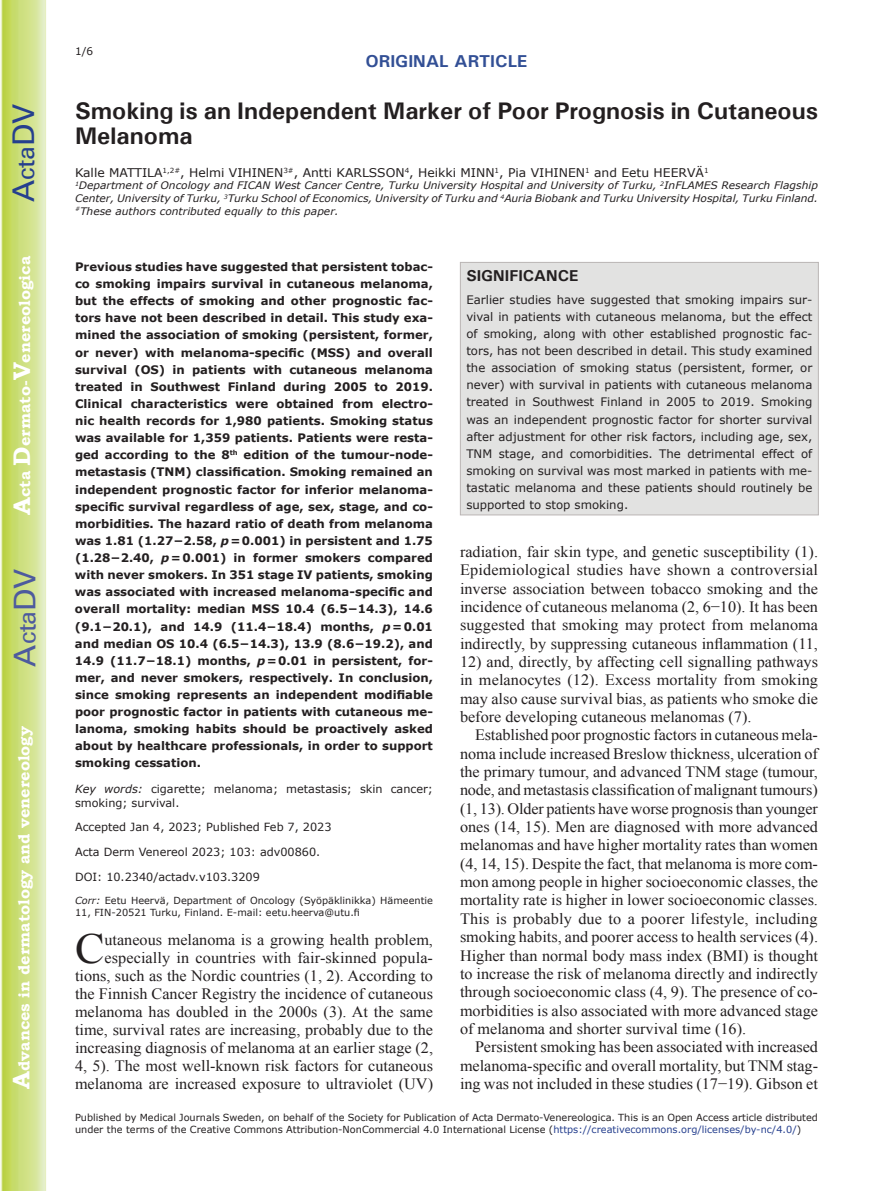
<style>
.page{position:relative;width:893px;height:1191px;background:#fff}
.page>*{position:absolute;margin:0;border:0;box-sizing:border-box;transform-origin:0 0}
.t1{font:42.9px "Times New Roman";color:#231f20}
.t2{font:30px "Univers";color:#4d5a9e}
.t3{font:30px "Univers";color:#253f8e}
.t4{font:700 24px/25.5px "Univers";letter-spacing:-.005em;color:#231f20}
.t5{font:700 17.25px "Univers";color:#324f95}
.t6{font:15.75px/18.3px "Times New Roman";color:#231f20;text-align:justify}
.t7{font:700 15.75px "Bookman Old Style";color:#fff}
.t8{font:700 15.75px "Univers";color:#231f20}
.t9{font:12px "Verdana";color:#231f20}
.t10{font:700 11.7px/17.1px "Verdana";color:#231f20;text-align:justify}
.t11{font:11.7px/17.1px "Verdana";color:#231f20;text-align:justify}
.t12{font:11.25px/13.5px "Verdana";color:#231f20}
.t13{font:10.5px "Verdana";color:#231f20}
.t14{font:italic 10.35px/12.8px "Verdana";color:#231f20;text-align:justify}
.t15{font:9.75px/12px "Verdana";color:#231f20}
.s1{font-size:24px}
.s2{font-style:italic}
.s3{color:#253f8e}
</style>
<div class="page">
<svg style="left:1px;top:0;width:45px;height:1191px;background:#cfe084"></svg>
<div style="left:460px;top:262px;width:359px;height:253px;background:#e2e2e1;border:1px solid #bab5b4"></div>
<h2 class="t3" style="left:6px;top:202px;width:100px;rotate:-90deg">A<span class="s1">cta</span>DV</h2>
<p class="t7" style="left:15px;top:515px;width:260px;rotate:-90deg"><span class="s1">A</span>cta <span class="s1">D</span>ermato-<span class="s1">V</span>enereologica</p>
<h2 class="t2" style="left:7px;top:666px;width:100px;rotate:-90deg">A<span class="s1">cta</span>DV</h2>
<p class="t7" style="left:15px;top:1088px;width:364px;rotate:-90deg"><span class="s1">A</span>dvances in dermatology and venereology</p>
<p class="t13" style="left:75px;top:44px;width:20px">1/6</p>
<p class="t5" style="left:365px;top:50px;width:163px">ORIGINAL ARTICLE</p>
<h3 class="t4" style="left:75px;top:97px;width:745px">Smoking is an Independent Marker of Poor Prognosis in Cutaneous<br>Melanoma</h3>
<p class="t9" style="left:75px;top:164px;width:635px">Kalle MATTILA<sup>1,2#</sup>, Helmi VIHINEN<sup>3#</sup>, Antti KARLSSON<sup>4</sup>, Heikki MINN<sup>1</sup>, Pia VIHINEN<sup>1</sup> and Eetu HEERVÄ<sup>1</sup></p>
<p class="t14" style="left:75px;top:179px;width:744px"><sup>1</sup>Department of Oncology and FICAN West Cancer Centre, Turku University Hospital and University of Turku, <sup>2</sup>InFLAMES Research Flagship Center, University of Turku, <sup>3</sup>Turku School of Economics, University of Turku and <sup>4</sup>Auria Biobank and Turku University Hospital, Turku Finland. <sup>#</sup>These authors contributed equally to this paper.</p>
<p class="t10" style="left:75px;top:258px;width:359px">Previous studies have suggested that persistent tobac&shy;co smoking impairs survival in cutaneous melanoma, but the effects of smoking and other prognostic fac&shy;tors have not been described in detail. This study exa&shy;mined the association of smoking (persistent, former, or never) with melanoma-specific (MSS) and overall survival (OS) in patients with cutaneous melanoma treated in Southwest Finland during 2005 to 2019.<br>Clinical characteristics were obtained from electro&shy;nic health records for 1,980 patients. Smoking status was available for 1,359 patients. Patients were resta&shy;ged according to the 8<sup>th</sup> edition of the tumour-node&shy;metastasis (TNM) classification. Smoking remained an independent prognostic factor for inferior melanoma&shy;specific survival regardless of age, sex, stage, and co&shy;morbidities. The hazard ratio of death from melanoma was 1.81 (1.27−2.58, <span class="s2">p</span>=0.001) in persistent and 1.75 (1.28−2.40, <span class="s2">p</span>=0.001) in former smokers compared with never smokers. In 351 stage IV patients, smoking was associated with increased melanoma-specific and overall mortality: median MSS 10.4 (6.5−14.3), 14.6 (9.1−20.1), and 14.9 (11.4−18.4) months, <span class="s2">p</span>=0.01 and median OS 10.4 (6.5−14.3), 13.9 (8.6−19.2), and 14.9 (11.7−18.1) months, <span class="s2">p</span>=0.01 in persistent, for&shy;mer, and never smokers, respectively. In conclusion, since smoking represents an independent modifiable poor prognostic factor in patients with cutaneous me&shy;lanoma, smoking habits should be proactively asked about by healthcare professionals, in order to support smoking cessation.</p>
<p class="t12" style="left:75px;top:782px;width:359px"><span class="s2">Key words:</span> cigarette; melanoma; metastasis; skin cancer; smoking; survival.</p>
<p class="t12" style="left:75px;top:820px;width:258px">Accepted Jan 4, 2023; Published Feb 7, 2023</p>
<p class="t12" style="left:75px;top:845px;width:247px">Acta Derm Venereol 2023; 103: adv00860.</p>
<p class="t12" style="left:75px;top:870px;width:186px">DOI: 10.2340/actadv.v103.3209</p>
<p class="t15" style="left:75px;top:894px;width:359px"><span class="s2">Corr:</span> Eetu Heervä, Department of Oncology (Syöpäklinikka) Hämeentie<br>11, FIN-20521 Turku, Finland. E-mail: eetu.heerva@utu.fi</p>
<h1 class="t1" style="left:75px;top:919px;width:31px">C</h1>
<p class="t6" style="left:75px;top:930px;width:360px;text-align:right">utaneous melanoma is a growing health problem, especially in countries with fair-skinned popula&shy;tions, such as the Nordic countries (1, 2). According to the Finnish Cancer Registry the incidence of cutaneous melanoma has doubled in the 2000s (3). At the same time, survival rates are increasing, probably due to the increasing diagnosis of melanoma at an earlier stage (2, 4, 5). The most well-known risk factors for cutaneous melanoma are increased exposure to ultraviolet (UV)</p>
<p class="t8" style="left:466px;top:265px;width:114px">SIGNIFICANCE</p>
<p class="t11" style="left:466px;top:291px;width:347px">Earlier studies have suggested that smoking impairs sur&shy;vival in patients with cutaneous melanoma, but the effect of smoking, along with other established prognostic fac&shy;tors, has not been described in detail. This study examined the association of smoking status (persistent, former, or never) with survival in patients with cutaneous melanoma treated in Southwest Finland in 2005 to 2019. Smoking was an independent prognostic factor for shorter survival after adjustment for other risk factors, including age, sex, TNM stage, and comorbidities. The detrimental effect of smoking on survival was most marked in patients with me&shy;tastatic melanoma and these patients should routinely be supported to stop smoking.</p>
<p class="t6" style="left:460px;top:542px;width:360px">radiation, fair skin type, and genetic susceptibility (1).<br>Epidemiological studies have shown a controversial inverse association between tobacco smoking and the incidence of cutaneous melanoma (2, 6−10). It has been suggested that smoking may protect from melanoma indirectly, by suppressing cutaneous inflammation (11,</p>
<p class="t6" style="left:460px;top:652px;width:360px">12) and, directly, by affecting cell signalling pathways in melanocytes (12). Excess mortality from smoking may also cause survival bias, as patients who smoke die before developing cutaneous melanomas (7).</p>
<p class="t6" style="left:460px;top:725px;width:360px;text-indent:15px">Established poor prognostic factors in cutaneous mela&shy;noma include increased Breslow thickness, ulceration of the primary tumour, and advanced TNM stage (tumour, node, and metastasis classification of malignant tumours) (1, 13). Older patients have worse prognosis than younger ones (14, 15). Men are diagnosed with more advanced melanomas and have higher mortality rates than women (4, 14, 15). Despite the fact, that melanoma is more com&shy;mon among people in higher socioeconomic classes, the mortality rate is higher in lower socioeconomic classes.<br>This is probably due to a poorer lifestyle, including smoking habits, and poorer access to health services (4).<br>Higher than normal body mass index (BMI) is thought to increase the risk of melanoma directly and indirectly through socioeconomic class (4, 9). The presence of co&shy;morbidities is also associated with more advanced stage of melanoma and shorter survival time (16).</p>
<p class="t6" style="left:460px;top:1037px;width:359px;text-indent:15px">Persistent smoking has been associated with increased melanoma-specific and overall mortality, but TNM stag&shy;ing was not included in these studies (17−19). Gibson et</p>
<p class="t15" style="left:75px;top:1111px;width:744px">Published by Medical Journals Sweden, on behalf of the Society for Publication of Acta Dermato-Venereologica. This is an Open Access article distributed under the terms of the Creative Commons Attribution-NonCommercial 4.0 International License (<span class="s3">https://creativecommons.org/licenses/by-nc/4.0/</span>)</p>
</div>
